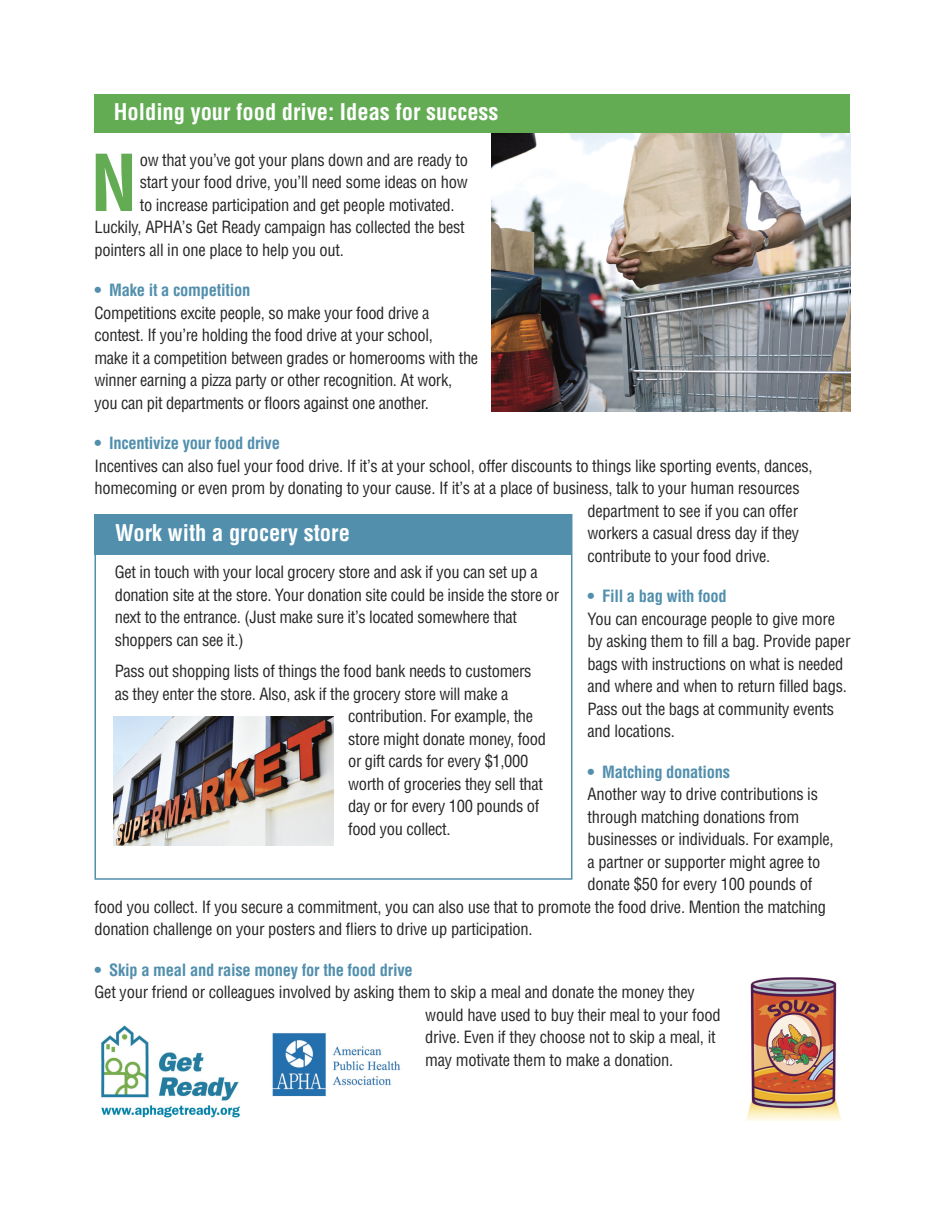
<style>
.page{position:relative;width:945px;height:1215px;background:#fff}
.page>*{position:absolute;margin:0;border:0;box-sizing:border-box;transform-origin:0 0}
.t1{font:700 condensed 76.5px "Helvetica";color:#63ac54}
.t2{font:700 condensed 22.5px "Helvetica";color:#fff}
.t3{font:condensed 16.5px/22.5px "Helvetica";letter-spacing:-.015em;color:#272627}
.t4{font:700 condensed 16.5px "Helvetica";letter-spacing:-.015em;color:#518fad}
</style>
<div class="page">
<img style="left:491px;top:133px;width:359px;height:279px">
<div style="left:94px;top:94px;width:756px;height:39px;background:#63ac54"></div>
<img style="left:746px;top:977px;width:95px;height:144px">
<img style="left:101px;top:1025px;width:300px;height:93px">
<div style="left:94px;top:514px;width:478px;height:41px;background:#518fad"></div>
<img style="left:114px;top:716px;width:219px;height:130px">
<h2 class="t2" style="left:114px;top:103px;width:386px">Holding your food drive: Ideas for success</h2>
<h1 class="t1" style="left:91px;top:154px;width:48px">N</h1>
<p class="t3" style="left:140px;top:150px;width:330px">ow that you’ve got your plans down and are ready to</p>
<p class="t3" style="left:140px;top:173px;width:330px">start your food drive, you’ll need some ideas on how</p>
<p class="t3" style="left:140px;top:195px;width:317px">to increase participation and get people motivated.</p>
<p class="t3" style="left:94px;top:218px;width:372px">Luckily, APHA’s Get Ready campaign has collected the best</p>
<p class="t3" style="left:94px;top:240px;width:251px">pointers all in one place to help you out.</p>
<p class="t4" style="left:94px;top:284px;width:157px">• Make it a competition</p>
<p class="t3" style="left:94px;top:303px;width:385px">Competitions excite people, so make your food drive a contest. If you’re holding the food drive at your school,<br>make it a competition between grades or homerooms with the winner earning a pizza party or other recognition. At work, you can pit departments or floors against one another.</p>
<p class="t4" style="left:94px;top:437px;width:187px">• Incentivize your food drive</p>
<p class="t3" style="left:94px;top:456px;width:720px">Incentives can also fuel your food drive. If it’s at your school, offer discounts to things like sporting events, dances,</p>
<p class="t3" style="left:95px;top:479px;width:707px">homecoming or even prom by donating to your cause. If it’s at a place of business, talk to your human resources</p>
<p class="t3" style="left:587px;top:501px;width:212px">department to see if you can offer</p>
<p class="t3" style="left:587px;top:524px;width:213px">workers a casual dress day if they</p>
<p class="t3" style="left:587px;top:546px;width:184px">contribute to your food drive.</p>
<p class="t4" style="left:587px;top:590px;width:141px">• Fill a bag with food</p>
<p class="t3" style="left:587px;top:609px;width:265px">You can encourage people to give more by asking them to fill a bag. Provide paper bags with instructions on what is needed and where and when to return filled bags.<br>Pass out the bags at community events and locations.</p>
<p class="t4" style="left:587px;top:766px;width:144px">• Matching donations</p>
<p class="t3" style="left:587px;top:785px;width:232px">Another way to drive contributions is</p>
<p class="t3" style="left:587px;top:807px;width:213px">through matching donations from</p>
<p class="t3" style="left:587px;top:830px;width:248px">businesses or individuals. For example,</p>
<p class="t3" style="left:587px;top:852px;width:234px">a partner or supporter might agree to</p>
<p class="t3" style="left:587px;top:875px;width:226px">donate $50 for every 100 pounds of</p>
<p class="t3" style="left:95px;top:897px;width:733px">food you collect. If you secure a commitment, you can also use that to promote the food drive. Mention the matching</p>
<p class="t3" style="left:95px;top:920px;width:440px">donation challenge on your posters and fliers to drive up participation.</p>
<p class="t4" style="left:94px;top:964px;width:320px">• Skip a meal and raise money for the food drive</p>
<p class="t3" style="left:425px;top:983px;width:297px;text-indent:-331px">Get your friend or colleagues involved by asking them to skip a meal and donate the money they would have used to buy their meal to your food drive. Even if they choose not to skip a meal, it may motivate them to make a donation.</p>
<h2 class="t2" style="left:115px;top:524px;width:236px">Work with a grocery store</h2>
<p class="t3" style="left:115px;top:562px;width:446px">Get in touch with your local grocery store and ask if you can set up a donation site at the store. Your donation site could be inside the store or next to the entrance. (Just make sure it’s located somewhere that shoppers can see it.)</p>
<p class="t3" style="left:115px;top:661px;width:418px">Pass out shopping lists of things the food bank needs to customers</p>
<p class="t3" style="left:115px;top:684px;width:395px">as they enter the store. Also, ask if the grocery store will make a</p>
<p class="t3" style="left:348px;top:706px;width:187px">contribution. For example, the</p>
<p class="t3" style="left:348px;top:729px;width:199px">store might donate money, food</p>
<p class="t3" style="left:348px;top:751px;width:182px">or gift cards for every $1,000</p>
<p class="t3" style="left:348px;top:774px;width:197px">worth of groceries they sell that</p>
<p class="t3" style="left:348px;top:796px;width:193px">day or for every 100 pounds of</p>
<p class="t3" style="left:348px;top:819px;width:104px">food you collect.</p>
</div>
